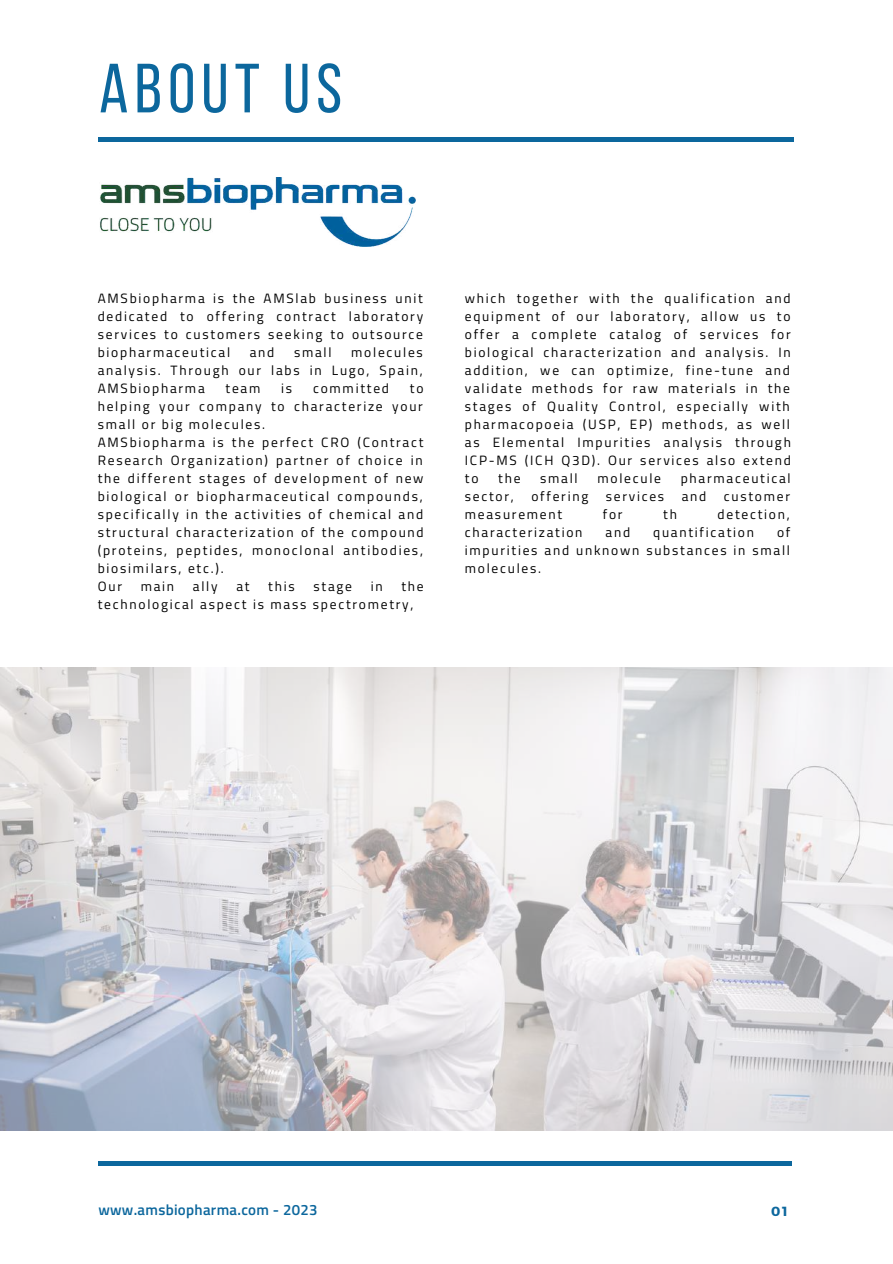
<style>
.page{position:relative;width:893px;height:1264px;background:#fff}
.page>*{position:absolute;margin:0;border:0;box-sizing:border-box;transform-origin:0 0}
.t1{font:69.45px "Bebas Neue";letter-spacing:.09em;color:#0c679d}
.t2{font:600 15px "Titillium Web";letter-spacing:.02em;color:#0c679d}
.t3{font:13.5px/18px "Titillium Web";letter-spacing:.13em;color:#000;text-align:justify}
.t4{font:700 13.2px "Montserrat";color:#0c679d}
</style>
<div class="page">
<hr style="left:99px;top:138px;width:695px;height:3px;background:#0c679d">
<hr style="left:98px;top:1161px;width:694px;height:4px;background:#0c679d">
<img style="left:0;top:667px;width:892px;height:463px">
<img style="left:100px;top:177px;width:315px;height:69px">
<h1 class="t1" style="left:99px;top:60px;width:244px">ABOUT US</h1>
<p class="t3" style="left:98px;top:289px;width:327px">AMSbiopharma is the AMSlab business unit dedicated to offering contract laboratory services to customers seeking to outsource biopharmaceutical</p>
<p class="t3" style="left:98px;top:343px;width:326px;text-indent:253px">molecules analysis. Through our labs in Lugo, Spain, AMSbiopharma</p>
<p class="t3" style="left:250px;top:343px;width:26px">and</p>
<p class="t3" style="left:294px;top:343px;width:39px">small</p>
<p class="t3" style="left:225px;top:379px;width:36px">team</p>
<p class="t3" style="left:281px;top:379px;width:12px">is</p>
<p class="t3" style="left:313px;top:379px;width:77px">committed</p>
<p class="t3" style="left:98px;top:379px;width:327px;text-align:left;text-indent:312px">to helping your company to characterize your small or big molecules.<br>AMSbiopharma is the perfect CRO (Contract Research Organization) partner of choice in the different stages of development of new biological or biopharmaceutical compounds, specifically in the activities of chemical and structural characterization of the compound (proteins, peptides, monoclonal antibodies, biosimilars, etc.).<br>Our</p>
<p class="t3" style="left:98px;top:577px;width:327px;text-indent:303px">the technological aspect is mass spectrometry,</p>
<p class="t3" style="left:141px;top:577px;width:35px">main</p>
<p class="t3" style="left:193px;top:577px;width:26px">ally</p>
<p class="t3" style="left:236px;top:577px;width:15px">at</p>
<p class="t3" style="left:268px;top:577px;width:28px">this</p>
<p class="t3" style="left:313px;top:577px;width:40px">stage</p>
<p class="t3" style="left:370px;top:577px;width:13px">in</p>
<p class="t3" style="left:465px;top:289px;width:327px">which together with the qualification and equipment of our laboratory, allow us to offer a complete catalog of services for biological characterization and analysis. In addition, we can optimize, fine-tune and validate methods for raw materials in the stages of Quality Control, especially with pharmacopoeia (USP, EP) methods, as well as Elemental Impurities analysis through ICP-MS (ICH Q3D). Our services also extend to</p>
<p class="t3" style="left:498px;top:469px;width:24px">the</p>
<p class="t3" style="left:540px;top:469px;width:39px">small</p>
<p class="t3" style="left:597px;top:469px;width:65px">molecule</p>
<p class="t3" style="left:680px;top:469px;width:111px">pharmaceutical</p>
<p class="t3" style="left:465px;top:487px;width:51px">sector,</p>
<p class="t3" style="left:531px;top:487px;width:58px">offering</p>
<p class="t3" style="left:605px;top:487px;width:60px">services</p>
<p class="t3" style="left:681px;top:487px;width:26px">and</p>
<p class="t3" style="left:723px;top:487px;width:68px">customer</p>
<p class="t3" style="left:465px;top:505px;width:99px">measurement</p>
<p class="t3" style="left:603px;top:505px;width:21px">for</p>
<p class="t3" style="left:663px;top:505px;width:15px">th</p>
<p class="t3" style="left:717px;top:505px;width:74px">detection,</p>
<p class="t3" style="left:465px;top:523px;width:119px">characterization</p>
<p class="t3" style="left:605px;top:523px;width:26px">and</p>
<p class="t3" style="left:653px;top:523px;width:102px">quantification</p>
<p class="t3" style="left:465px;top:523px;width:327px;text-indent:312px">of impurities and unknown substances in small molecules.</p>
<p class="t2" style="left:98px;top:1198px;width:221px">www.amsbiopharma.com - 2023</p>
<p class="t4" style="left:771px;top:1203px;width:18px">01</p>
</div>
